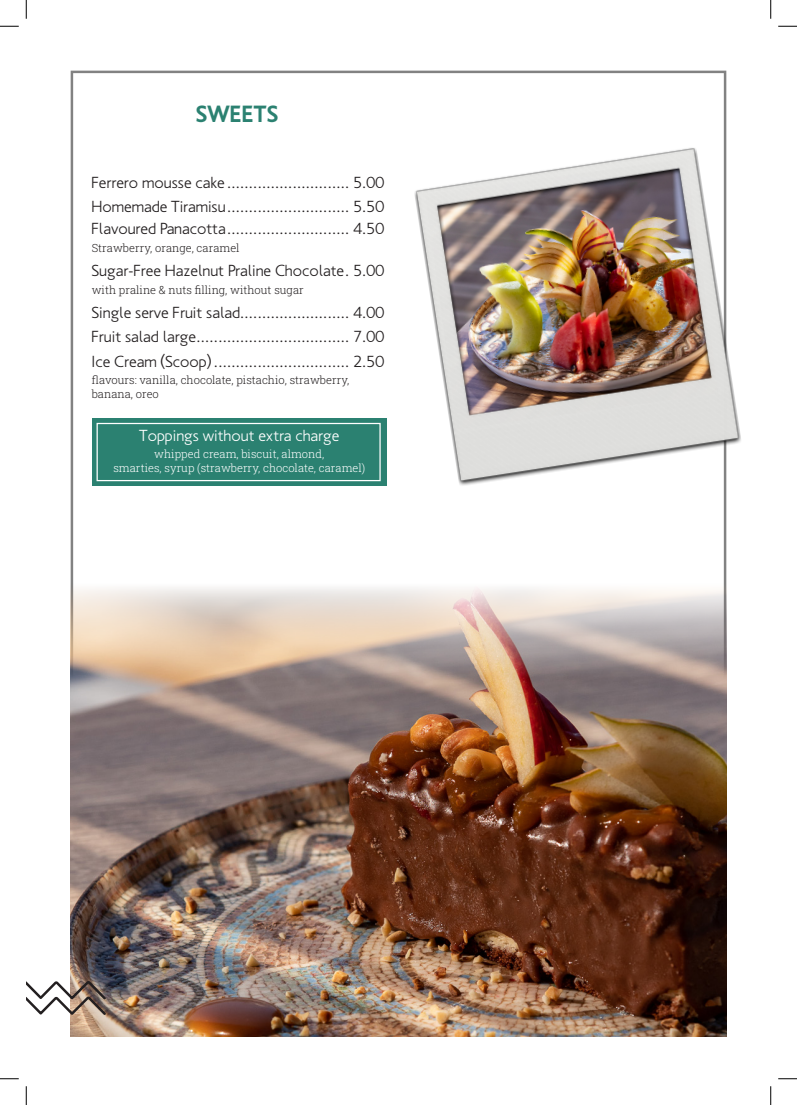
<style>
.page{position:relative;width:797px;height:1105px;background:#fff}
.page>*{position:absolute;margin:0;border:0;box-sizing:border-box;transform-origin:0 0}
.t1{font:700 23.75px "PF Transport";color:#2b8171}
.t2{font:300 16.25px "PF Transport";color:#231f20}
.t3{font:300 16.25px "PF Transport";color:#fff}
.t4{font:300 11.25px/13.5px "Roboto Slab";color:#231f20}
.t5{font:300 11.25px "Roboto Slab";color:#fff}
</style>
<div class="page">
<div style="left:92px;top:419px;width:294px;height:67px;background:#2b8171"></div>
<img style="left:70px;top:583px;width:656px;height:453px">
<svg style="left:26px;top:979px;width:82px;height:38px"></svg>
<div style="left:96px;top:423px;width:284px;height:58px;border:1px solid #fff"></div>
<img style="left:414px;top:140px;width:327px;height:349px">
<svg style="left:0;top:25px;width:19px;height:2px"></svg>
<svg style="left:778px;top:25px;width:19px;height:2px"></svg>
<svg style="left:0;top:1078px;width:19px;height:1px"></svg>
<svg style="left:778px;top:1078px;width:19px;height:1px"></svg>
<svg style="left:25px;top:0;width:2px;height:19px"></svg>
<svg style="left:25px;top:1086px;width:2px;height:19px"></svg>
<svg style="left:770px;top:0;width:1px;height:19px"></svg>
<svg style="left:770px;top:1086px;width:1px;height:19px"></svg>
<p class="t1" style="left:195px;top:100px;width:85px">SWEETS</p>
<p class="t2" style="left:91px;top:173px;width:294px">Ferrero mousse cake ............................ 5.00</p>
<p class="t2" style="left:91px;top:197px;width:294px">Homemade Tiramisu............................ 5.50</p>
<p class="t2" style="left:91px;top:219px;width:294px">Flavoured Panacotta............................ 4.50</p>
<p class="t4" style="left:92px;top:241px;width:149px">Strawberry, orange, caramel</p>
<p class="t2" style="left:91px;top:261px;width:294px">Sugar-Free Hazelnut Praline Chocolate. 5.00</p>
<p class="t4" style="left:92px;top:283px;width:213px">with praline &amp; nuts filling, without sugar</p>
<p class="t2" style="left:91px;top:304px;width:294px">Single serve Fruit salad......................... 4.00</p>
<p class="t2" style="left:91px;top:328px;width:294px">Fruit salad large................................... 7.00</p>
<p class="t2" style="left:91px;top:352px;width:294px">Ice Cream (Scoop) ............................... 2.50</p>
<p class="t4" style="left:92px;top:373px;width:259px">flavours: vanilla, chocolate, pistachio, strawberry, banana, oreo</p>
<p class="t3" style="left:139px;top:426px;width:202px">Toppings without extra charge</p>
<p class="t5" style="left:154px;top:446px;width:171px">whipped cream, biscuit, almond,</p>
<p class="t5" style="left:113px;top:460px;width:253px">smarties, syrup (strawberry, chocolate, caramel)</p>
</div>
